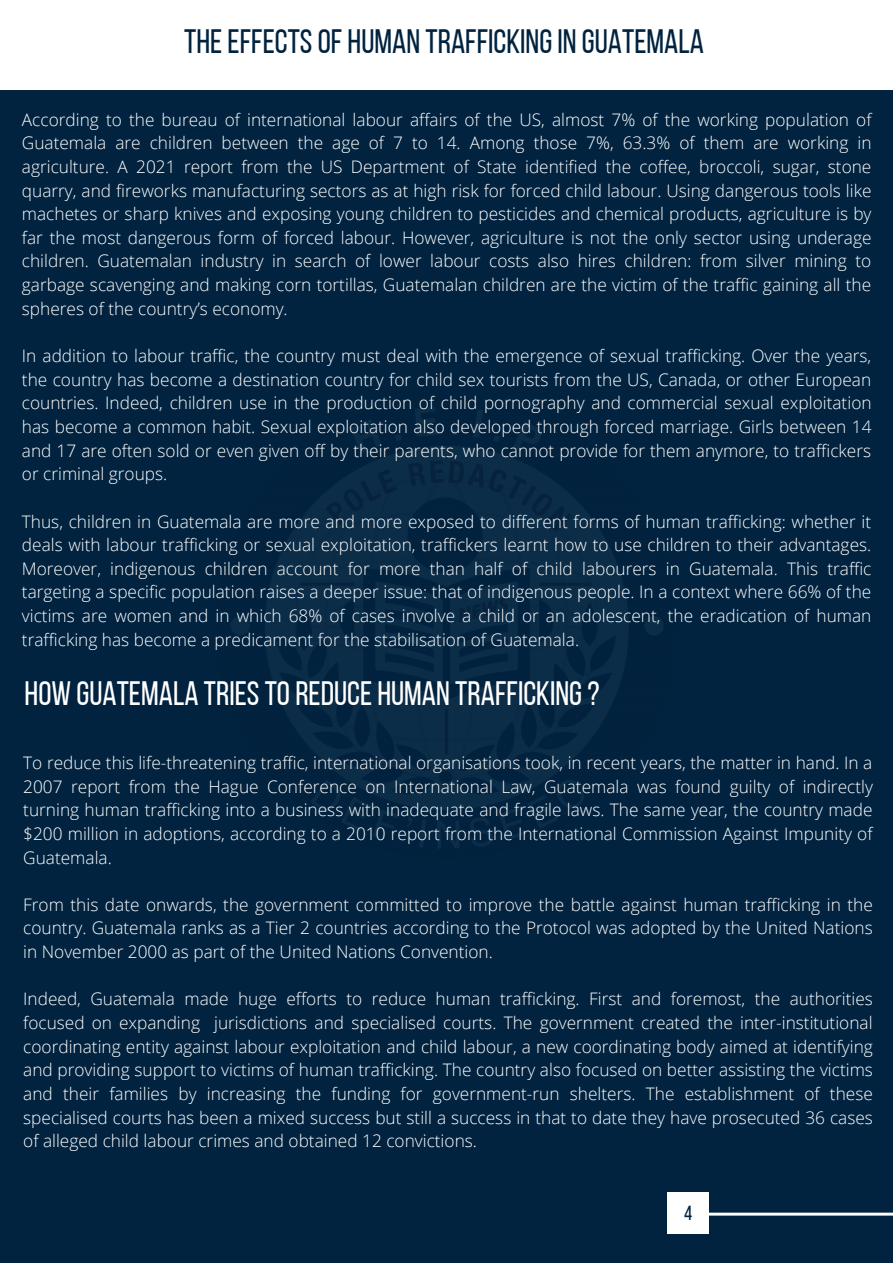
<style>
.page{position:relative;width:893px;height:1263px;background:#01233f}
.page>*{position:absolute;margin:0;border:0;box-sizing:border-box;transform-origin:0 0}
.t1{font:33.75px "Bebas Neue";color:#fff}
.t2{font:33.75px "Bebas Neue";color:#01233f}
.t3{font:20.33px "Bebas Neue";color:#01233f}
.t4{font:300 17.25px/23.6px "Open Sans";color:#fff;text-align:justify}
</style>
<div class="page">
<div style="left:0;top:0;width:893px;height:89px;background:#fff"></div>
<img style="left:231px;top:408px;width:432px;height:440px">
<svg style="left:709px;top:1212px;width:184px;height:4px"></svg>
<div style="left:667px;top:1192px;width:42px;height:42px;background:#fff"></div>
<p class="t2" style="left:184px;top:28px;width:521px">THEEFFECTSOF HUMAN TRAFFICKING IN GUATEMALA</p>
<p class="t4" style="left:22px;top:107px;width:851px">According to the bureau of international labour affairs of the US, almost 7% of the working population of Guatemala are children between the age of 7 to 14. Among those 7%, 63.3% of them are working in agriculture. A 2021 report from the US Department of State identified the coffee, broccoli, sugar, stone quarry, and fireworks manufacturing sectors as at high risk for forced child labour. Using dangerous tools like machetes or sharp knives and exposing young children to pesticides and chemical products, agriculture is by far the most dangerous form of forced labour. However, agriculture is not the only sector using underage children. Guatemalan industry in search of lower labour costs also hires children: from silver mining to garbage scavenging and making corn tortillas, Guatemalan children are the victim of the traffic gaining all the spheres of the country’s economy.</p>
<p class="t4" style="left:22px;top:343px;width:851px">In addition to labour traffic, the country must deal with the emergence of sexual trafficking. Over the years, the country has become a destination country for child sex tourists from the US, Canada, or other European countries. Indeed, children use in the production of child pornography and commercial sexual exploitation has become a common habit. Sexual exploitation also developed through forced marriage. Girls between 14 and 17 are often sold or even given off by their parents, who cannot provide for them anymore, to traffickers or criminal groups.</p>
<p class="t4" style="left:22px;top:509px;width:851px">Thus, children in Guatemala are more and more exposed to different forms of human trafficking: whether it deals with labour trafficking or sexual exploitation, traffickers learnt how to use children to their advantages.<br>Moreover, indigenous children account for more than half of child labourers in Guatemala. This traffic targeting a specific population raises a deeper issue: that of indigenous people. In a context where 66% of the victims are women and in which 68% of cases involve a child or an adolescent, the eradication of human trafficking has become a predicament for the stabilisation of Guatemala.</p>
<p class="t1" style="left:25px;top:679px;width:576px">HOW GUATEMALA TRIESTOREDUCE HUMAN TRAFFICKING?</p>
<p class="t4" style="left:23px;top:750px;width:851px">To reduce this life-threatening traffic, international organisations took, in recent years, the matter in hand. In a 2007 report from the Hague Conference on International Law, Guatemala was found guilty of indirectly turning human trafficking into a business with inadequate and fragile laws. The same year, the country made $200 million in adoptions, according to a 2010 report from the International Commission Against Impunity of Guatemala.</p>
<p class="t4" style="left:23px;top:892px;width:851px">From this date onwards, the government committed to improve the battle against human trafficking in the country. Guatemala ranks as a Tier 2 countries according to the Protocol was adopted by the United Nations in November 2000 as part of the United Nations Convention.</p>
<p class="t4" style="left:23px;top:987px;width:851px">Indeed, Guatemala made huge efforts to reduce human trafficking. First and foremost, the authorities focused on expanding jurisdictions and specialised courts. The government created the inter-institutional coordinating entity against labour exploitation and child labour, a new coordinating body aimed at identifying and providing support to victims of human trafficking. The country also focused on better assisting the victims and their families by increasing the funding for government-run shelters. The establishment of these specialised courts has been a mixed success but still a success in that to date they have prosecuted 36 cases of alleged child labour crimes and obtained 12 convictions.</p>
<p class="t3" style="left:684px;top:1204px;width:10px">4</p>
</div>
